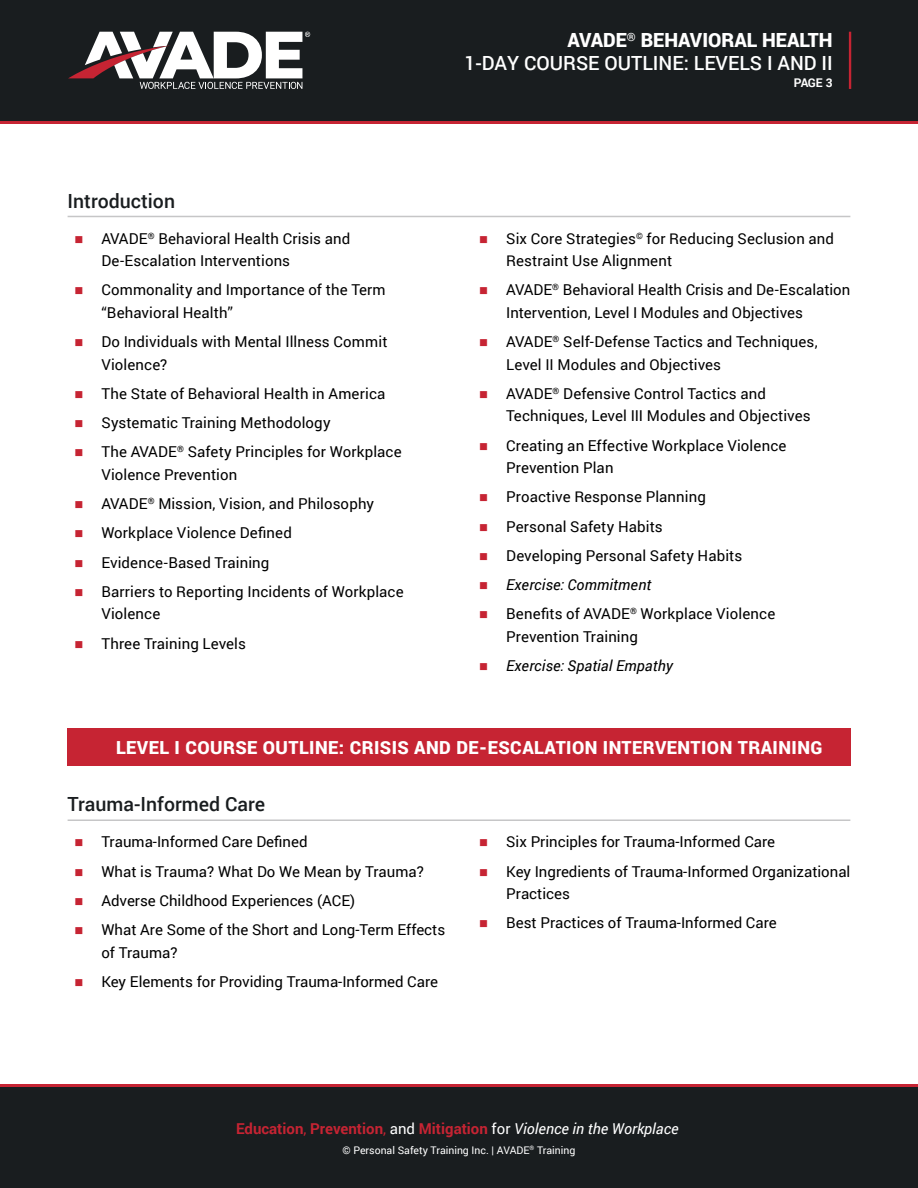
<style>
.page{position:relative;width:918px;height:1188px;background:#fff}
.page>*{position:absolute;margin:0;border:0;box-sizing:border-box;transform-origin:0 0}
.t1{font:500 19.5px/22.5px "Roboto";color:#fff;text-align:right}
.t2{font:500 19.5px "Roboto";color:#191d1f}
.t3{font:900 18px "Roboto";letter-spacing:.025em;color:#fff}
.t4{font:15px/22.5px "Roboto";letter-spacing:.005em;color:#000}
.t5{font:700 15px "Roboto";color:#c62433}
.t6{font:italic 15px "Roboto";letter-spacing:.005em;color:#000}
.t7{font:700 12px "Roboto";color:#fff}
.t8{font:10.5px "Roboto";color:#fff}
.s1{color:#c62433}
.s2{font-weight:900}
.s3{font-weight:400}
.s4{font-weight:400;color:#fff}
.s5{font-weight:400;font-style:italic;color:#fff}
</style>
<div class="page">
<div style="left:0;top:10px;width:918px;height:114px;background:#c62433"></div>
<div style="left:0;top:0;width:918px;height:121px;background:#191d1f"></div>
<svg style="left:68px;top:32px;width:242px;height:57px"></svg>
<hr style="left:849px;top:32px;width:2px;height:57px;background:#c62433">
<div style="left:68px;top:728px;width:783px;height:37px;background:#c62433"></div>
<div style="left:0;top:1084px;width:918px;height:62px;background:#c62433"></div>
<div style="left:0;top:1087px;width:918px;height:101px;background:#191d1f"></div>
<hr style="left:68px;top:216px;width:782px;height:1px;background:#c6c6c7">
<hr style="left:68px;top:819px;width:782px;height:2px;background:#c6c6c7">
<h1 class="t2" style="left:68px;top:187px;width:109px">Introduction</h1>
<p class="t4" style="left:101px;top:227px;width:250px;text-indent:-27px"><span class="s1">■</span> AVADE<sup>®</sup> Behavioral Health Crisis and<br>De-Escalation Interventions</p>
<p class="t4" style="left:101px;top:278px;width:286px;text-indent:-27px"><span class="s1">■</span> Commonality and Importance of the Term “Behavioral Health”</p>
<p class="t4" style="left:101px;top:330px;width:288px;text-indent:-27px"><span class="s1">■</span> Do Individuals with Mental Illness Commit<br>Violence?</p>
<p class="t4" style="left:74px;top:382px;width:313px"><span class="s1">■</span> The State of Behavioral Health in America</p>
<p class="t4" style="left:74px;top:411px;width:258px"><span class="s1">■</span> Systematic Training Methodology</p>
<p class="t4" style="left:101px;top:440px;width:302px;text-indent:-27px"><span class="s1">■</span> The AVADE<sup>®</sup> Safety Principles for Workplace<br>Violence Prevention</p>
<p class="t4" style="left:74px;top:492px;width:301px"><span class="s1">■</span> AVADE<sup>®</sup> Mission, Vision, and Philosophy</p>
<p class="t4" style="left:74px;top:521px;width:219px"><span class="s1">■</span> Workplace Violence Defined</p>
<p class="t4" style="left:74px;top:551px;width:197px"><span class="s1">■</span> Evidence-Based Training</p>
<p class="t4" style="left:101px;top:580px;width:304px;text-indent:-27px"><span class="s1">■</span> Barriers to Reporting Incidents of Workplace<br>Violence</p>
<p class="t4" style="left:74px;top:632px;width:173px"><span class="s1">■</span> Three Training Levels</p>
<h1 class="t1" style="left:465px;top:28px;width:370px"><span class="s2">AVADE</span><sup>®</sup> <span class="s2">BEHAVIORAL HEALTH<br></span>1-DAY COURSE OUTLINE: LEVELS I AND II</h1>
<p class="t7" style="left:794px;top:75px;width:40px">PAGE 3</p>
<p class="t4" style="left:506px;top:227px;width:329px;text-indent:-27px"><span class="s1">■</span> Six Core Strategies<sup>©</sup> for Reducing Seclusion and<br>Restraint Use Alignment</p>
<p class="t4" style="left:506px;top:278px;width:346px;text-indent:-27px"><span class="s1">■</span> AVADE<sup>®</sup> Behavioral Health Crisis and De-Escalation<br>Intervention, Level I Modules and Objectives</p>
<p class="t4" style="left:506px;top:330px;width:313px;text-indent:-27px"><span class="s1">■</span> AVADE<sup>®</sup> Self-Defense Tactics and Techniques,<br>Level II Modules and Objectives</p>
<p class="t4" style="left:506px;top:382px;width:306px;text-indent:-27px"><span class="s1">■</span> AVADE<sup>®</sup> Defensive Control Tactics and<br>Techniques, Level III Modules and Objectives</p>
<p class="t4" style="left:506px;top:434px;width:282px;text-indent:-27px"><span class="s1">■</span> Creating an Effective Workplace Violence<br>Prevention Plan</p>
<p class="t4" style="left:479px;top:485px;width:228px"><span class="s1">■</span> Proactive Response Planning</p>
<p class="t4" style="left:479px;top:515px;width:185px"><span class="s1">■</span> Personal Safety Habits</p>
<p class="t4" style="left:479px;top:544px;width:265px"><span class="s1">■</span> Developing Personal Safety Habits</p>
<p class="t6" style="left:479px;top:574px;width:174px"><span class="s1">■</span> Exercise: Commitment</p>
<p class="t4" style="left:506px;top:602px;width:271px;text-indent:-27px"><span class="s1">■</span> Benefits of AVADE<sup>®</sup> Workplace Violence<br>Prevention Training</p>
<p class="t6" style="left:479px;top:655px;width:195px"><span class="s1">■</span> Exercise: Spatial Empathy</p>
<p class="t3" style="left:116px;top:734px;width:708px">LEVEL I COURSE OUTLINE: CRISIS AND DE-ESCALATION INTERVENTION TRAINING</p>
<h1 class="t2" style="left:68px;top:791px;width:199px">Trauma-Informed Care</h1>
<p class="t4" style="left:74px;top:830px;width:235px"><span class="s1">■</span> Trauma-Informed Care Defined</p>
<p class="t4" style="left:74px;top:860px;width:351px"><span class="s1">■</span> What is Trauma? What Do We Mean by Trauma?</p>
<p class="t4" style="left:74px;top:889px;width:282px"><span class="s1">■</span> Adverse Childhood Experiences (ACE)</p>
<p class="t4" style="left:101px;top:918px;width:345px;text-indent:-27px"><span class="s1">■</span> What Are Some of the Short and Long-Term Effects of Trauma?</p>
<p class="t4" style="left:74px;top:970px;width:365px"><span class="s1">■</span> Key Elements for Providing Trauma-Informed Care</p>
<p class="t4" style="left:479px;top:830px;width:297px"><span class="s1">■</span> Six Principles for Trauma-Informed Care</p>
<p class="t4" style="left:506px;top:860px;width:346px;text-indent:-27px"><span class="s1">■</span> Key Ingredients of Trauma-Informed Organizational<br>Practices</p>
<p class="t4" style="left:479px;top:911px;width:299px"><span class="s1">■</span> Best Practices of Trauma-Informed Care</p>
<p class="t5" style="left:236px;top:1118px;width:444px">Education<span class="s3">,</span> Prevention<span class="s3">,</span> <span class="s4">and</span> Mitigation <span class="s4">for</span> <span class="s5">Violence in the Workplace</span></p>
<p class="t8" style="left:343px;top:1143px;width:234px">© Personal Safety Training Inc. | AVADE<sup>®</sup> Training</p>
</div>
